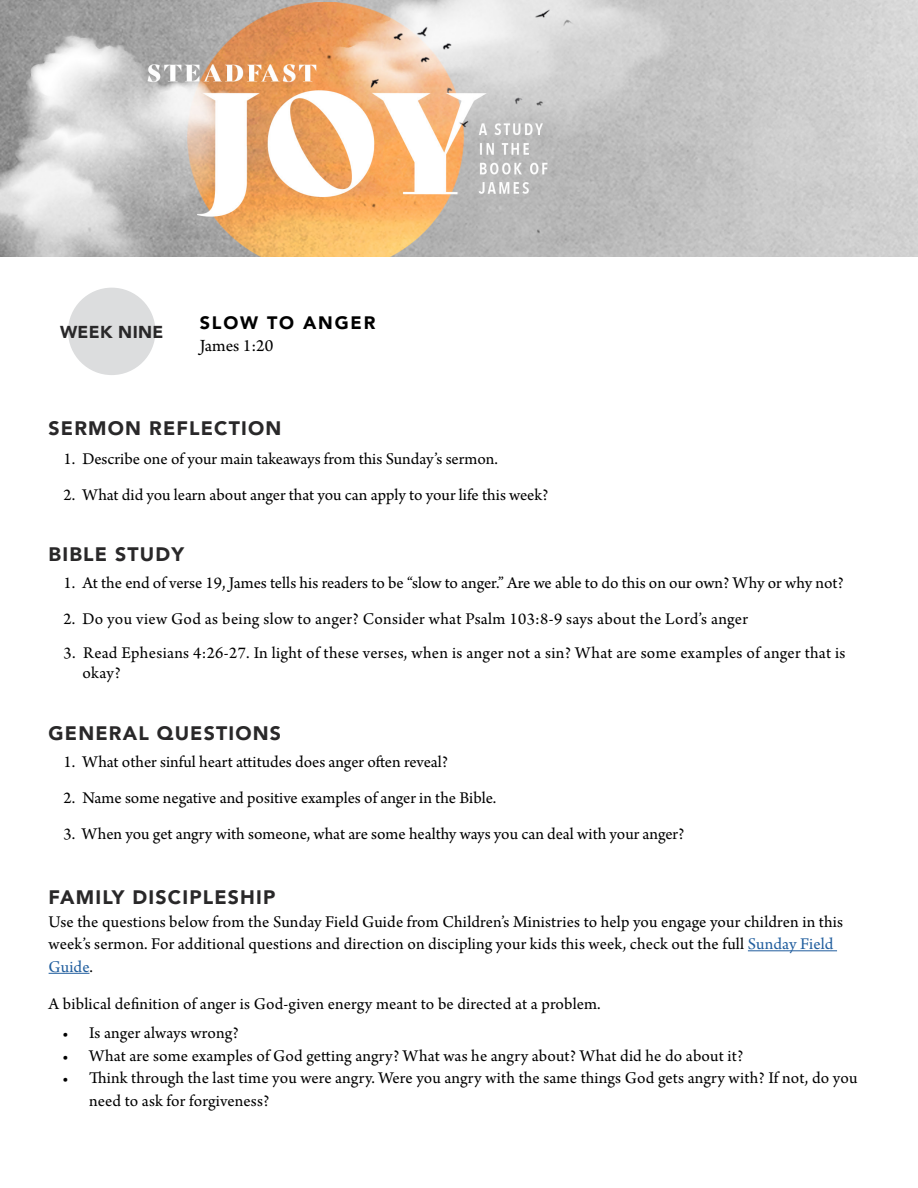
<style>
.page{position:relative;width:918px;height:1188px;background:#fff}
.page>*{position:absolute;margin:0;border:0;box-sizing:border-box;transform-origin:0 0}
.t1{font:900 19.5px "Avenir";letter-spacing:.06em;color:#292829}
.t2{font:900 18px "Avenir";letter-spacing:.1em;color:#000}
.t3{font:18px "Arno Pro";letter-spacing:-.005em;color:#000}
.t4{font:17.25px/22.5px "Arno Pro";letter-spacing:.005em;color:#000}
.t5{font:900 17.25px "Avenir";letter-spacing:.02em;color:#292829}
.s1{color:#215e9e}
</style>
<div class="page">
<img style="left:0;top:0;width:918px;height:256px">
<hr style="left:748px;top:950px;width:89px;height:1px;background:#215e9e">
<hr style="left:49px;top:973px;width:40px;height:1px;background:#215e9e">
<div style="left:68px;top:288px;width:87px;height:87px;background:#dcddde;border-radius:50%"></div>
<p class="t5" style="left:60px;top:317px;width:105px">WEEK NINE</p>
<p class="t2" style="left:200px;top:307px;width:177px">SLOW TO ANGER</p>
<p class="t3" style="left:200px;top:336px;width:75px">James 1:20</p>
<p class="t1" style="left:49px;top:411px;width:234px">SERMON REFLECTION</p>
<p class="t4" style="left:64px;top:448px;width:436px">1. Describe one of your main takeaways from this Sunday’s sermon.</p>
<p class="t4" style="left:64px;top:484px;width:486px">2. What did you learn about anger that you can apply to your life this week?</p>
<p class="t1" style="left:49px;top:538px;width:137px">BIBLE STUDY</p>
<p class="t4" style="left:64px;top:573px;width:782px">1. At the end of verse 19, James tells his readers to be “slow to anger.” Are we able to do this on our own? Why or why not?</p>
<p class="t4" style="left:64px;top:609px;width:686px">2. Do you view God as being slow to anger? Consider what Psalm 103:8-9 says about the Lord’s anger</p>
<p class="t4" style="left:82px;top:644px;width:765px;line-height:20.2px;text-indent:-19px">3. Read Ephesians 4:26-27. In light of these verses, when is anger not a sin? What are some examples of anger that is okay?</p>
<p class="t1" style="left:49px;top:716px;width:234px">GENERAL QUESTIONS</p>
<p class="t4" style="left:64px;top:751px;width:386px">1. What other sinful heart attitudes does anger often reveal?</p>
<p class="t4" style="left:64px;top:787px;width:434px">2. Name some negative and positive examples of anger in the Bible.</p>
<p class="t4" style="left:64px;top:823px;width:622px">3. When you get angry with someone, what are some healthy ways you can deal with your anger?</p>
<p class="t1" style="left:49px;top:881px;width:228px">FAMILY DISCIPLESHIP</p>
<p class="t4" style="left:49px;top:911px;width:796px">Use the questions below from the Sunday Field Guide from Children’s Ministries to help you engage your children in this week’s sermon. For additional questions and direction on discipling your kids this week, check out the full <span class="s1">Sunday Field<br>Guide</span>.</p>
<p class="t4" style="left:49px;top:994px;width:554px">A biblical definition of anger is God-given energy meant to be directed at a problem.</p>
<p class="t4" style="left:62px;top:1023px;width:178px">• Is anger always wrong?</p>
<p class="t4" style="left:62px;top:1045px;width:683px">• What are some examples of God getting angry? What was he angry about? What did he do about it?</p>
<p class="t4" style="left:89px;top:1068px;width:770px;text-indent:-27px">• Think through the last time you were angry. Were you angry with the same things God gets angry with? If not, do you need to ask for forgiveness?</p>
</div>
